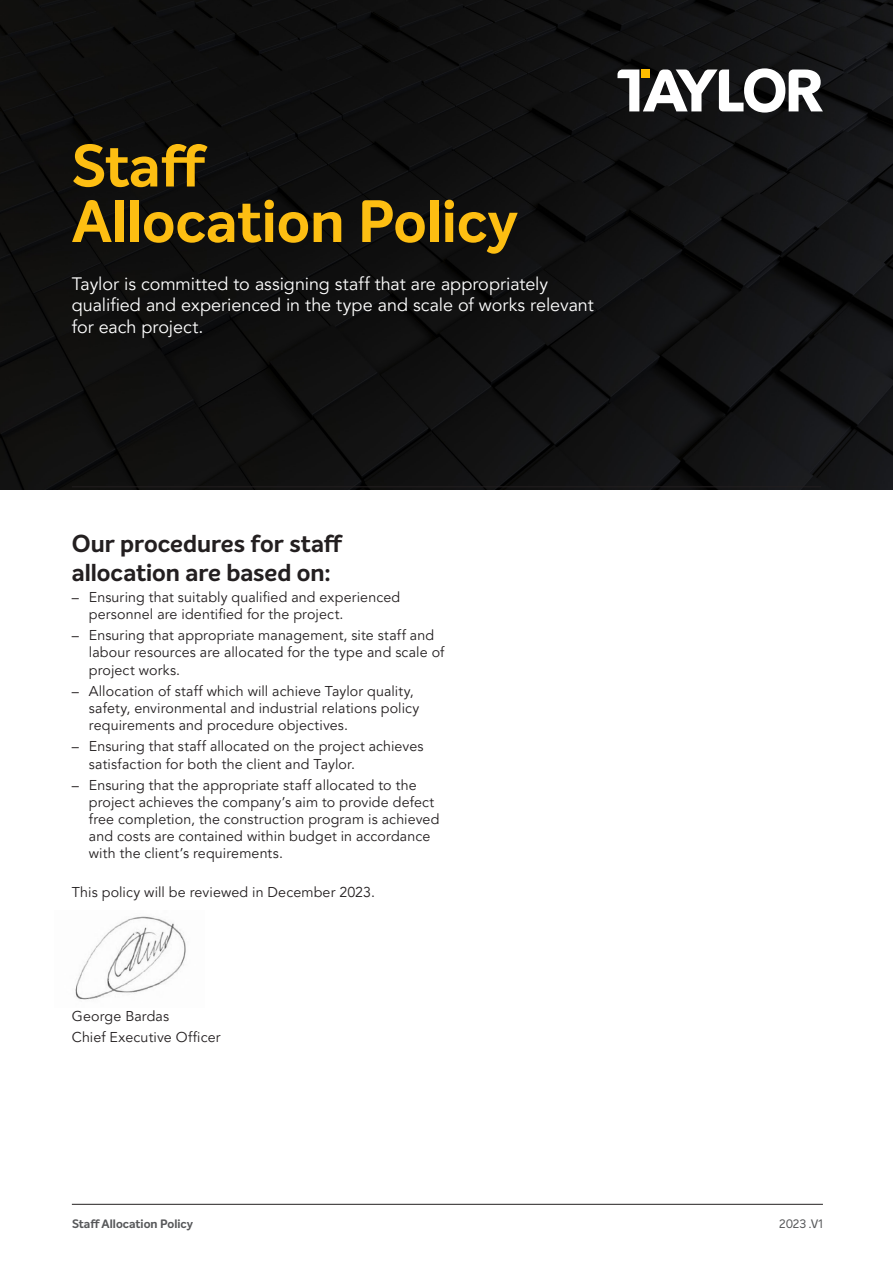
<style>
.page{position:relative;width:893px;height:1263px;background:#fff}
.page>*{position:absolute;margin:0;border:0;box-sizing:border-box;transform-origin:0 0}
.t1{font:700 58.5px "Intelo";color:#fdbe12}
.Text_Pages__BULLETS{font:700 24px/28.8px "Intelo";letter-spacing:-.005em;color:#231f20}
.Text_Pages__Introduc{font:18px/21.6px "Avenir LT Pro";letter-spacing:-.005em;color:#fff}
.Text_Pages__BULLETS-2{font:14.25px/17.1px "Avenir LT Pro";letter-spacing:.01em;color:#231f20}
.t2{font:700 12px "Intelo";color:#57585a}
.t3{font:12px "Intelo";color:#57585a}
</style>
<div class="page">
<img style="left:0;top:0;width:893px;height:489px">
<hr style="left:72px;top:487px;width:749px;height:1px;background:#231f20">
<svg style="left:617px;top:68px;width:206px;height:45px"></svg>
<img style="left:75px;top:916px;width:111px;height:84px">
<hr style="left:72px;top:1204px;width:751px;height:1px;background:#231f20">
<p class="t1" style="left:72px;top:129px;width:137px">Staff</p>
<p class="t1" style="left:72px;top:184px;width:448px">Allocation Policy</p>
<p class="Text_Pages__Introduc" style="left:72px;top:273px;width:523px">Taylor is committed to assigning staff that are appropriately qualified and experienced in the type and scale of works relevant for each project.</p>
<p class="Text_Pages__BULLETS" style="left:72px;top:529px;width:273px">Our procedures for staff allocation are based on:</p>
<p class="Text_Pages__BULLETS-2" style="left:89px;top:589px;width:313px;text-indent:-17px">– Ensuring that suitably qualified and experienced personnel are identified for the project.</p>
<p class="Text_Pages__BULLETS-2" style="left:89px;top:627px;width:357px;text-indent:-17px">– Ensuring that appropriate management, site staff and labour resources are allocated for the type and scale of project works.</p>
<p class="Text_Pages__BULLETS-2" style="left:89px;top:683px;width:332px;text-indent:-17px">– Allocation of staff which will achieve Taylor quality, safety, environmental and industrial relations policy requirements and procedure objectives.</p>
<p class="Text_Pages__BULLETS-2" style="left:89px;top:738px;width:336px;text-indent:-17px">– Ensuring that staff allocated on the project achieves satisfaction for both the client and Taylor.</p>
<p class="Text_Pages__BULLETS-2" style="left:89px;top:777px;width:352px;text-indent:-17px">– Ensuring that the appropriate staff allocated to the project achieves the company’s aim to provide defect free completion, the construction program is achieved and costs are contained within budget in accordance with the client’s requirements.</p>
<p class="Text_Pages__BULLETS-2" style="left:72px;top:883px;width:305px">This policy will be reviewed in December 2023.</p>
<p class="Text_Pages__BULLETS-2" style="left:72px;top:1007px;width:99px">George Bardas</p>
<p class="Text_Pages__BULLETS-2" style="left:72px;top:1029px;width:150px">Chief Executive Officer</p>
<p class="t2" style="left:72px;top:1216px;width:122px">Staff Allocation Policy</p>
<p class="t3" style="left:779px;top:1216px;width:45px">2023 .V1</p>
</div>
